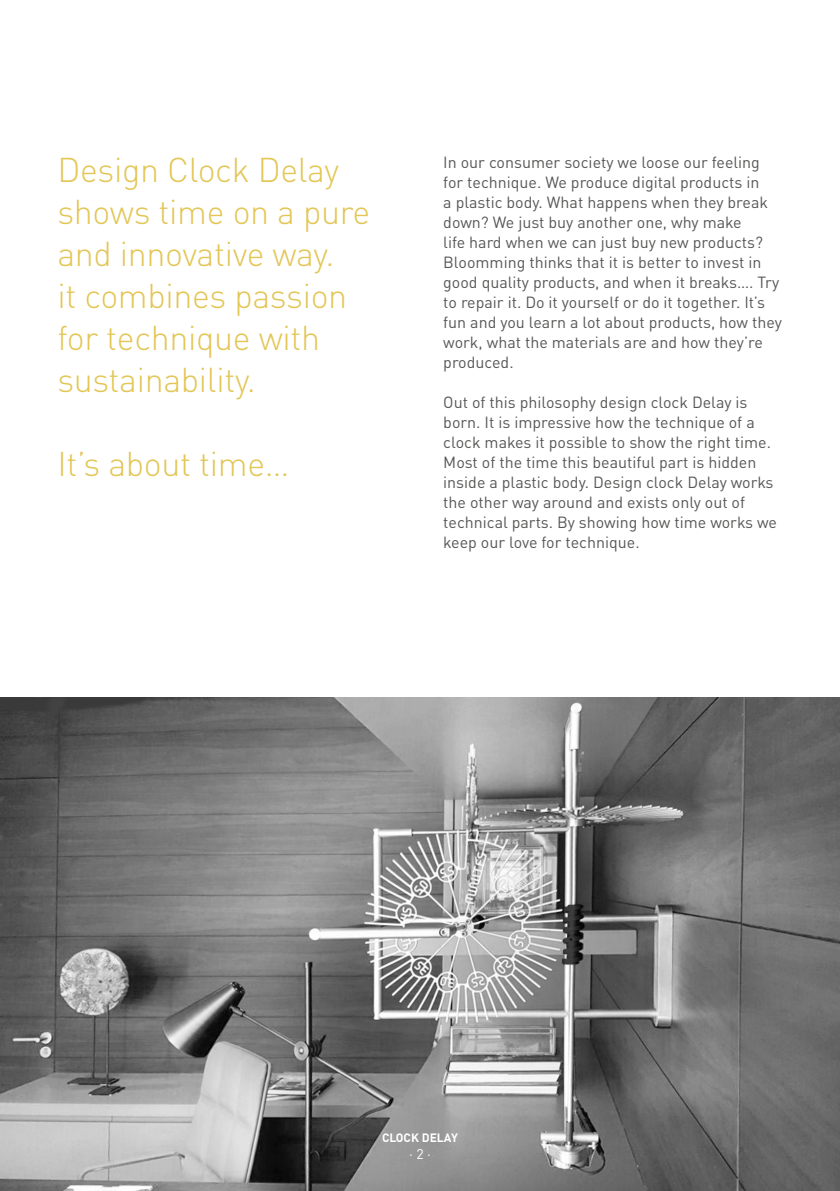
<style>
.page{position:relative;width:840px;height:1191px;background:#fff}
.page>*{position:absolute;margin:0;border:0;box-sizing:border-box;transform-origin:0 0}
.t1{font:300 34px/42px "DIN Pro";letter-spacing:-.01em;color:#e3c656}
.t2{font:16px/20px "DIN Pro";color:#575756}
.t3{font:14px "DIN Pro";color:#fff}
.t4{font:700 12px "DIN Pro";color:#fff}
</style>
<div class="page">
<img style="left:0;top:697px;width:839px;height:494px">
<h1 class="t1" style="left:57px;top:146px;width:314px">Design Clock Delay shows time on a pure and innovative way.<br>it combines passion for technique with sustainability.</h1>
<h1 class="t1" style="left:57px;top:439px;width:233px">It’s about time…</h1>
<p class="t2" style="left:443px;top:151px;width:340px">In our consumer society we loose our feeling for technique. We produce digital products in<br>a plastic body. What happens when they break down? We just buy another one, why make<br>life hard when we can just buy new products?<br>Bloomming thinks that it is better to invest in good quality products, and when it breaks…. Try to repair it. Do it yourself or do it together. It’s fun and you learn a lot about products, how they work, what the materials are and how they’re produced.</p>
<p class="t2" style="left:443px;top:391px;width:335px">Out of this philosophy design clock Delay is born. It is impressive how the technique of a clock makes it possible to show the right time.<br>Most of the time this beautiful part is hidden inside a plastic body. Design clock Delay works the other way around and exists only out of technical parts. By showing how time works we keep our love for technique.</p>
<p class="t4" style="left:382px;top:1127px;width:77px">CLOCK DELAY</p>
<p class="t3" style="left:409px;top:1142px;width:23px">· 2 ·</p>
</div>
